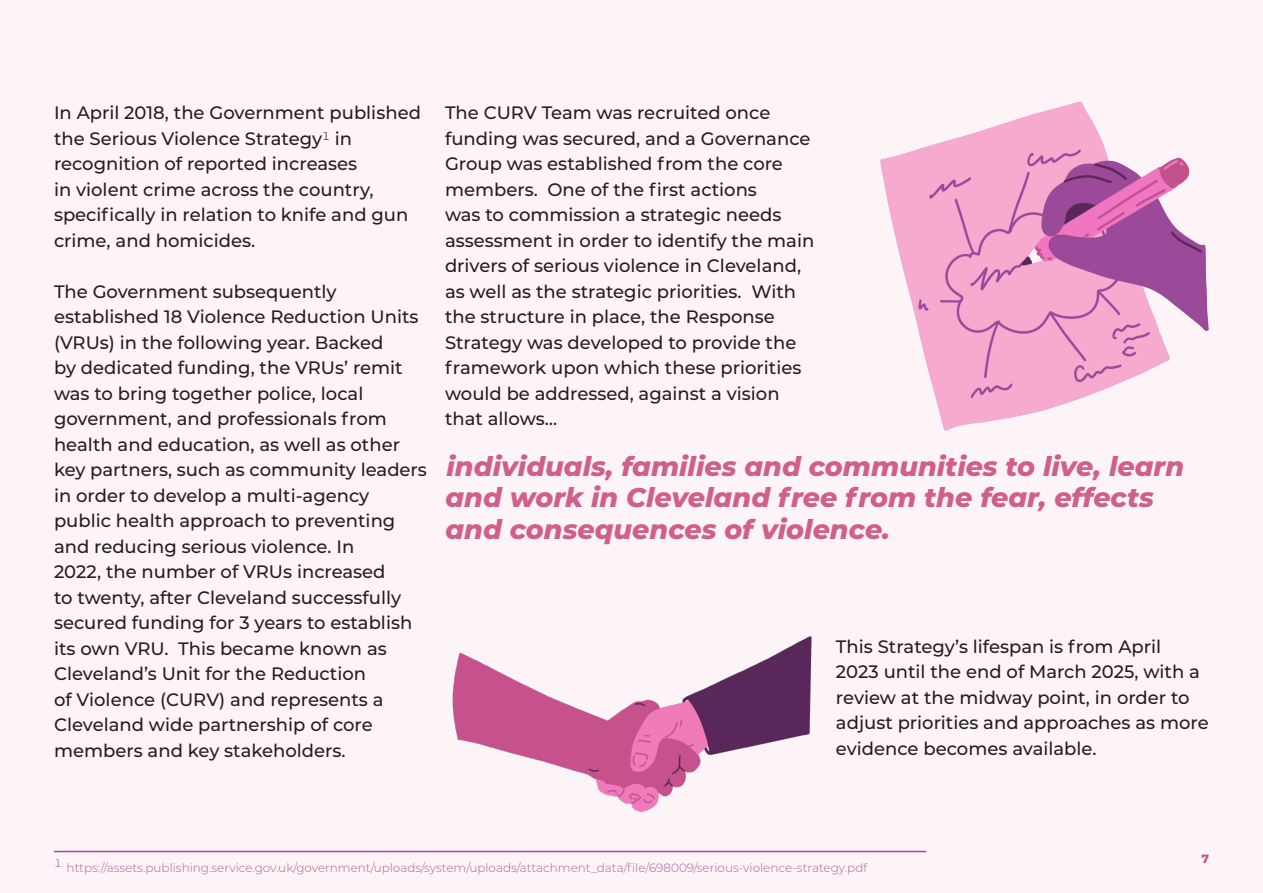
<style>
.page{position:relative;width:1263px;height:893px;background:#fdf4f8}
.page>*{position:absolute;margin:0;border:0;box-sizing:border-box;transform-origin:0 0}
.t1{font:italic 800 27px/31.5px "Montserrat";color:#d05f8a}
.t2{font:500 18px/25.5px "Montserrat";color:#231f20}
.t3{font:300 12px "Montserrat";color:#b06097}
.t4{font:800 12px "Montserrat";color:#c45695}
.s1{font-weight:300}
.s2{font-size:18px}
</style>
<div class="page">
<img style="left:452px;top:636px;width:360px;height:176px">
<hr style="left:54px;top:851px;width:872px;height:1px;background:#9d4d9d">
<img style="left:880px;top:102px;width:329px;height:328px">
<p class="t2" style="left:54px;top:99px;width:368px">In April 2018, the Government published the Serious Violence Strategy<span class="s1">1</span> in recognition of reported increases<br>in violent crime across the country, specifically in relation to knife and gun crime, and homicides.</p>
<p class="t2" style="left:54px;top:278px;width:374px">The Government subsequently established 18 Violence Reduction Units (VRUs) in the following year. Backed<br>by dedicated funding, the VRUs’ remit was to bring together police, local government, and professionals from health and education, as well as other key partners, such as community leaders in order to develop a multi-agency public health approach to preventing and reducing serious violence. In<br>2022, the number of VRUs increased<br>to twenty, after Cleveland successfully secured funding for 3 years to establish its own VRU. This became known as Cleveland’s Unit for the Reduction<br>of Violence (CURV) and represents a Cleveland wide partnership of core members and key stakeholders.</p>
<p class="t2" style="left:445px;top:99px;width:371px">The CURV Team was recruited once funding was secured, and a Governance Group was established from the core members. One of the first actions<br>was to commission a strategic needs assessment in order to identify the main drivers of serious violence in Cleveland, as well as the strategic priorities. With the structure in place, the Response Strategy was developed to provide the framework upon which these priorities would be addressed, against a vision that allows…</p>
<p class="t1" style="left:445px;top:449px;width:740px">individuals, families and communities to live, learn and work in Cleveland free from the fear, effects and consequences of violence.</p>
<p class="t2" style="left:836px;top:633px;width:374px">This Strategy’s lifespan is from April<br>2023 until the end of March 2025, with a review at the midway point, in order to adjust priorities and approaches as more evidence becomes available.</p>
<p class="t3" style="left:54px;top:860px;width:815px"><span class="s2">1</span> https://assets.publishing.service.gov.uk/government/uploads/system/uploads/attachment_data/file/698009/serious-violence-strategy.pdf</p>
<p class="t4" style="left:1201px;top:850px;width:9px">7</p>
</div>
